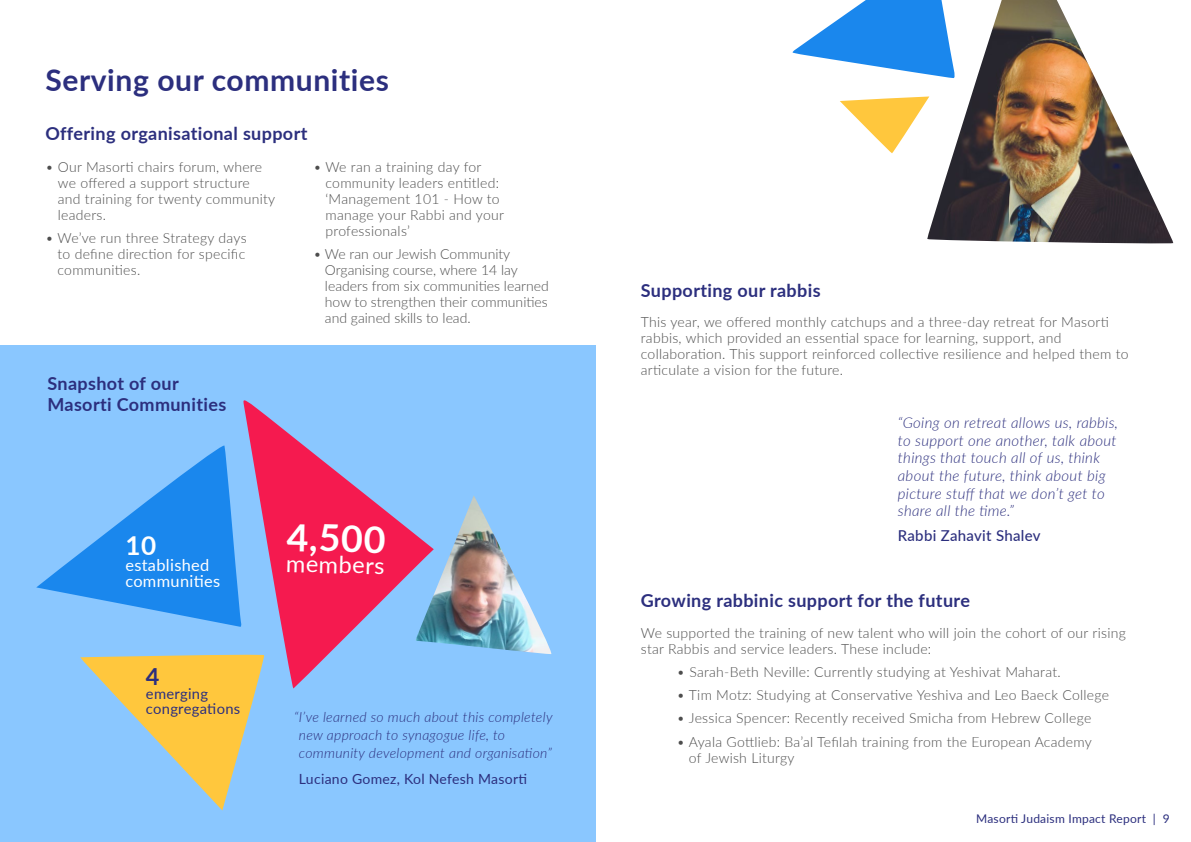
<style>
.page{position:relative;width:1191px;height:842px;background:#fff}
.page>*{position:absolute;margin:0;border:0;box-sizing:border-box;transform-origin:0 0}
.t1{font:700 37.6px "Lato";color:#fff}
.t2{font:700 30px "Lato";letter-spacing:.02em;color:#2c2f7e}
.t3{font:700 26.1px "Lato";color:#fff}
.t4{font:23.6px "Lato";color:#fff}
.t5{font:700 23.5px "Lato";color:#2c2f7e}
.t6{font:700 18px/21.6px "Lato";letter-spacing:.02em;color:#2c2f7e}
.t7{font:16.4px/16.7px "Lato";letter-spacing:.02em;color:#fff}
.t8{font:italic 300 15px/17.6px "Lato";letter-spacing:.02em;color:#2c2f7e}
.t9{font:500 15px "Lato";letter-spacing:.02em;color:#2c2f7e}
.t10{font:14.8px/15px "Lato";letter-spacing:.02em;color:#2c2f7e}
.t11{font:300 14px/16px "Lato";letter-spacing:.02em;color:#4d4d4d}
.t12{font:300 14px/16px "Lato";color:#4d4d4d}
.t13{font:italic 300 14px/17.6px "Lato";letter-spacing:.02em;color:#2c2f7e}
.t14{font:14px "Lato";letter-spacing:.02em;color:#2c2f7e}
.t15{font:12px "Lato";letter-spacing:.02em;color:#2c2f7e}
</style>
<div class="page">
<div style="left:0;top:345px;width:595px;height:497px;background:#8ac7ff"></div>
<svg style="left:36px;top:445px;width:206px;height:182px"></svg>
<svg style="left:80px;top:654px;width:176px;height:156px"></svg>
<svg style="left:242px;top:400px;width:173px;height:289px"></svg>
<img style="left:415px;top:495px;width:137px;height:159px">
<img style="left:927px;top:0;width:247px;height:244px">
<svg style="left:840px;top:96px;width:89px;height:58px"></svg>
<svg style="left:792px;top:0;width:163px;height:78px"></svg>
<h2 class="t2" style="left:45px;top:58px;width:345px">Serving our communities</h2>
<p class="t6" style="left:45px;top:122px;width:263px">Offering organisational support</p>
<p class="t11" style="left:58px;top:159px;width:219px;text-indent:-12px">• Our Masorti chairs forum, where we offered a support structure and training for twenty community leaders.</p>
<p class="t11" style="left:58px;top:230px;width:191px;text-align:justify;text-indent:-12px">• We’ve run three Strategy days to define direction for specific communities.</p>
<p class="t11" style="left:325px;top:159px;width:180px;text-indent:-12px">• We ran a training day for community leaders entitled: ‘Management 101 - How to manage your Rabbi and your professionals’</p>
<p class="t12" style="left:325px;top:246px;width:225px;text-indent:-12px">• We ran our Jewish Community<br>Organising course, where 14 lay leaders from six communities learned how to strengthen their communities and gained skills to lead.</p>
<p class="t6" style="left:47px;top:372px;width:180px">Snapshot of our<br>Masorti Communities</p>
<h3 class="t3" style="left:125px;top:526px;width:32px">10</h3>
<p class="t7" style="left:125px;top:556px;width:96px">established communities</p>
<h3 class="t5" style="left:146px;top:659px;width:15px">4</h3>
<p class="t10" style="left:146px;top:686px;width:96px">emerging congregations</p>
<h1 class="t1" style="left:287px;top:509px;width:100px;rotate:1deg">4,500</h1>
<h3 class="t4" style="left:286px;top:547px;width:100px;rotate:1deg">members</h3>
<p class="t13" style="left:299px;top:708px;width:255px;text-indent:-5px">“I’ve learned so much about this completely new approach to synagogue life, to community development and organisation”</p>
<p class="t14" style="left:299px;top:769px;width:230px">Luciano Gomez, Kol Nefesh Masorti</p>
<p class="t6" style="left:641px;top:279px;width:181px">Supporting our rabbis</p>
<p class="t11" style="left:641px;top:314px;width:489px">This year, we offered monthly catchups and a three-day retreat for Masorti rabbis, which provided an essential space for learning, support, and collaboration. This support reinforced collective resilience and helped them to articulate a vision for the future.</p>
<p class="t8" style="left:898px;top:413px;width:222px">“Going on retreat allows us, rabbis, to support one another, talk about things that touch all of us, think about the future, think about big picture stuff that we don’t get to share all the time.”</p>
<p class="t9" style="left:898px;top:525px;width:144px">Rabbi Zahavit Shalev</p>
<p class="t6" style="left:641px;top:589px;width:330px">Growing rabbinic support for the future</p>
<p class="t11" style="left:641px;top:624px;width:486px">We supported the training of new talent who will join the cohort of our rising star Rabbis and service leaders. These include:</p>
<p class="t11" style="left:677px;top:663px;width:385px">• Sarah-Beth Neville: Currently studying at Yeshivat Maharat.</p>
<p class="t11" style="left:677px;top:686px;width:434px">• Tim Motz: Studying at Conservative Yeshiva and Leo Baeck College</p>
<p class="t11" style="left:677px;top:710px;width:416px">• Jessica Spencer: Recently received Smicha from Hebrew College</p>
<p class="t11" style="left:689px;top:733px;width:404px;text-indent:-12px">• Ayala Gottlieb: Ba’al Tefilah training from the European Academy of Jewish Liturgy</p>
<p class="t15" style="left:976px;top:810px;width:195px">Masorti Judaism Impact Report | 9</p>
</div>
